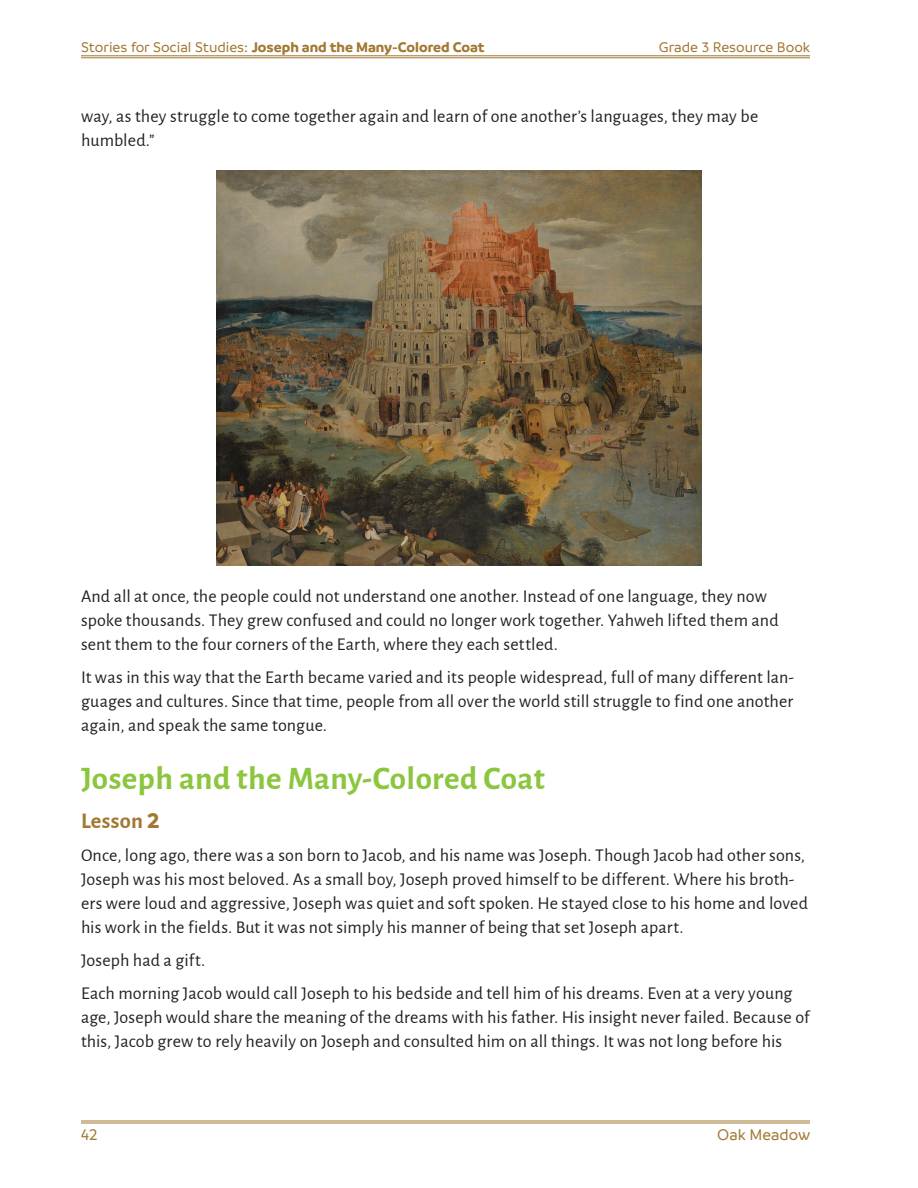
<style>
.page{position:relative;width:918px;height:1188px;background:#fff}
.page>*{position:absolute;margin:0;border:0;box-sizing:border-box;transform-origin:0 0}
.t1{font:700 33px "Alegreya Sans";letter-spacing:.015em;color:#8bc63e}
.t2{font:700 22.5px "Alegreya Sans";letter-spacing:.015em;color:#a27833}
.t3{font:18px/24px "Alegreya Sans";letter-spacing:.005em;color:#231f20}
.t4{font:500 16.5px "Branding";color:#a27833}
.t5{font:700 15px "Branding";color:#a27833}
.t6{font:500 15px "Branding";color:#a27833}
.s1{font-weight:500}
.s2{font-family:"Branding"}
</style>
<div class="page">
<hr style="left:81px;top:55px;width:729px;height:1px;background:#a27833">
<hr style="left:81px;top:57px;width:729px;height:1px;background:#a27833">
<hr style="left:81px;top:1121px;width:729px;height:1px;background:#a27833">
<hr style="left:81px;top:1123px;width:729px;height:1px;background:#a27833">
<img style="left:217px;top:171px;width:484px;height:395px">
<p class="t5" style="left:81px;top:39px;width:405px"><span class="s1">Stories for Social Studies:</span> Joseph and the Many-Colored Coat</p>
<p class="t6" style="left:659px;top:39px;width:153px">Grade 3 Resource Book</p>
<p class="t3" style="left:81px;top:104px;width:679px">way, as they struggle to come together again and learn of one another’s languages, they may be humbled.”</p>
<p class="t3" style="left:81px;top:583px;width:699px">And all at once, the people could not understand one another. Instead of one language, they now spoke thousands. They grew confused and could no longer work together. Yahweh lifted them and sent them to the four corners of the Earth, where they each settled.</p>
<p class="t3" style="left:81px;top:664px;width:715px;text-align:justify">It was in this way that the Earth became varied and its people widespread, full of many different lan&shy;guages and cultures. Since that time, people from all over the world still struggle to find one another again, and speak the same tongue.</p>
<h1 class="t1" style="left:81px;top:754px;width:466px">Joseph and the Many-Colored Coat</h1>
<p class="t2" style="left:81px;top:804px;width:80px">Lesson <span class="s2">2</span></p>
<p class="t3" style="left:81px;top:842px;width:729px">Once, long ago, there was a son born to Jacob, and his name was Joseph. Though Jacob had other sons, Joseph was his most beloved. As a small boy, Joseph proved himself to be different. Where his broth&shy;ers were loud and aggressive, Joseph was quiet and soft spoken. He stayed close to his home and loved his work in the fields. But it was not simply his manner of being that set Joseph apart.</p>
<p class="t3" style="left:81px;top:943px;width:713px;line-height:33px">Joseph had a gift.<br>Each morning Jacob would call Joseph to his bedside and tell him of his dreams. Even at a very young</p>
<p class="t3" style="left:81px;top:1004px;width:730px">age, Joseph would share the meaning of the dreams with his father. His insight never failed. Because of this, Jacob grew to rely heavily on Joseph and consulted him on all things. It was not long before his</p>
<p class="t4" style="left:81px;top:1126px;width:18px">42</p>
<p class="t4" style="left:717px;top:1126px;width:94px">Oak Meadow</p>
</div>
